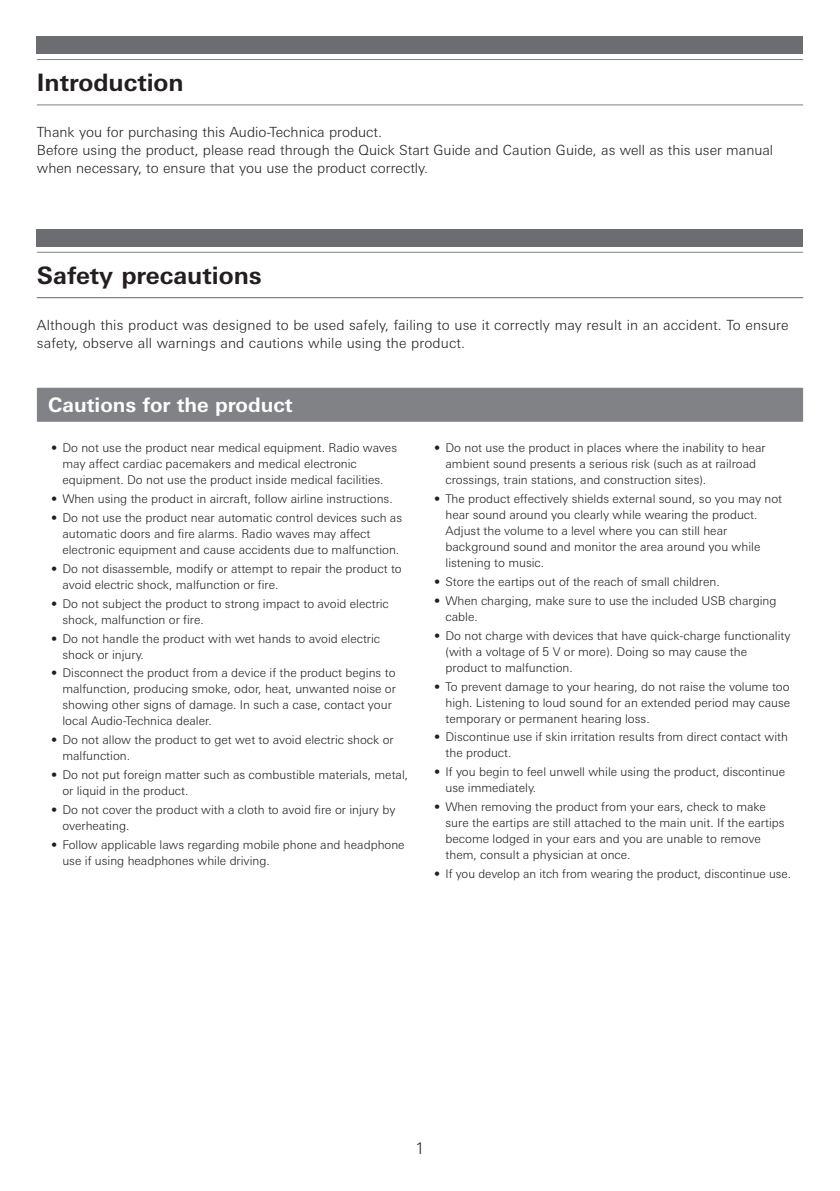
<style>
.page{position:relative;width:840px;height:1191px;background:#fff}
.page>*{position:absolute;margin:0;border:0;box-sizing:border-box;transform-origin:0 0}
.t1{font:700 24px "Univers Next Pro";color:#231f20}
.t2{font:700 20px "Univers Next Pro";color:#fff}
.t3{font:300 16px "Univers Next Pro";color:#231f20}
.t4{font:300 14px/18px "Univers Next Pro";color:#231f20}
.t5{font:300 12px/16px "Univers Next Pro";color:#231f20}
</style>
<div class="page">
<hr style="left:37px;top:104px;width:765px;height:1px;background:#808285">
<hr style="left:37px;top:59px;width:765px;height:1px;background:#808285">
<div style="left:37px;top:37px;width:765px;height:17px;background:#6c6d70"></div>
<div style="left:37px;top:388px;width:765px;height:34px;background:#808285"></div>
<hr style="left:37px;top:297px;width:765px;height:1px;background:#808285">
<hr style="left:37px;top:252px;width:765px;height:1px;background:#808285">
<div style="left:37px;top:229px;width:765px;height:17px;background:#6c6d70"></div>
<h1 class="t1" style="left:37px;top:68px;width:148px">Introduction</h1>
<p class="t4" style="left:37px;top:123px;width:737px">Thank you for purchasing this Audio-Technica product.<br>Before using the product, please read through the Quick Start Guide and Caution Guide, as well as this user manual when necessary, to ensure that you use the product correctly.</p>
<h1 class="t1" style="left:37px;top:261px;width:226px">Safety precautions</h1>
<p class="t4" style="left:37px;top:316px;width:753px">Although this product was designed to be used safely, failing to use it correctly may result in an accident. To ensure safety, observe all warnings and cautions while using the product.</p>
<h2 class="t2" style="left:48px;top:393px;width:246px">Cautions for the product</h2>
<p class="t5" style="left:62px;top:440px;width:336px;text-indent:-11px">• Do not use the product near medical equipment. Radio waves may affect cardiac pacemakers and medical electronic equipment. Do not use the product inside medical facilities.</p>
<p class="t5" style="left:51px;top:491px;width:343px">• When using the product in aircraft, follow airline instructions.</p>
<p class="t5" style="left:62px;top:510px;width:341px;text-indent:-11px">• Do not use the product near automatic control devices such as automatic doors and fire alarms. Radio waves may affect electronic equipment and cause accidents due to malfunction.</p>
<p class="t5" style="left:62px;top:560px;width:341px;text-indent:-11px">• Do not disassemble, modify or attempt to repair the product to avoid electric shock, malfunction or fire.</p>
<p class="t5" style="left:62px;top:595px;width:328px;text-indent:-11px">• Do not subject the product to strong impact to avoid electric shock, malfunction or fire.</p>
<p class="t5" style="left:62px;top:630px;width:319px;text-indent:-11px">• Do not handle the product with wet hands to avoid electric shock or injury.</p>
<p class="t5" style="left:62px;top:665px;width:335px;text-indent:-11px">• Disconnect the product from a device if the product begins to malfunction, producing smoke, odor, heat, unwanted noise or showing other signs of damage. In such a case, contact your local Audio-Technica dealer.</p>
<p class="t5" style="left:62px;top:732px;width:332px;text-indent:-11px">• Do not allow the product to get wet to avoid electric shock or malfunction.</p>
<p class="t5" style="left:62px;top:767px;width:347px;text-indent:-11px">• Do not put foreign matter such as combustible materials, metal, or liquid in the product.</p>
<p class="t5" style="left:62px;top:801px;width:334px;text-indent:-11px">• Do not cover the product with a cloth to avoid fire or injury by overheating.</p>
<p class="t5" style="left:62px;top:836px;width:343px;text-indent:-11px">• Follow applicable laws regarding mobile phone and headphone use if using headphones while driving.</p>
<p class="t5" style="left:445px;top:440px;width:321px;text-indent:-11px">• Do not use the product in places where the inability to hear ambient sound presents a serious risk (such as at railroad crossings, train stations, and construction sites).</p>
<p class="t5" style="left:445px;top:491px;width:338px;text-indent:-11px">• The product effectively shields external sound, so you may not hear sound around you clearly while wearing the product.<br>Adjust the volume to a level where you can still hear background sound and monitor the area around you while listening to music.</p>
<p class="t5" style="left:434px;top:574px;width:287px">• Store the eartips out of the reach of small children.</p>
<p class="t5" style="left:445px;top:592px;width:332px;text-indent:-11px">• When charging, make sure to use the included USB charging cable.</p>
<p class="t5" style="left:445px;top:627px;width:346px;text-indent:-11px">• Do not charge with devices that have quick-charge functionality (with a voltage of 5 V or more). Doing so may cause the product to malfunction.</p>
<p class="t5" style="left:445px;top:678px;width:346px;text-align:justify;text-indent:-11px">• To prevent damage to your hearing, do not raise the volume too high. Listening to loud sound for an extended period may cause temporary or permanent hearing loss.</p>
<p class="t5" style="left:445px;top:729px;width:344px;text-indent:-11px">• Discontinue use if skin irritation results from direct contact with the product.</p>
<p class="t5" style="left:445px;top:764px;width:341px;text-indent:-11px">• If you begin to feel unwell while using the product, discontinue use immediately.</p>
<p class="t5" style="left:445px;top:799px;width:340px;text-indent:-11px">• When removing the product from your ears, check to make sure the eartips are still attached to the main unit. If the eartips become lodged in your ears and you are unable to remove them, consult a physician at once.</p>
<p class="t5" style="left:434px;top:865px;width:358px">• If you develop an itch from wearing the product, discontinue use.</p>
<h3 class="t3" style="left:415px;top:1139px;width:10px">1</h3>
</div>
